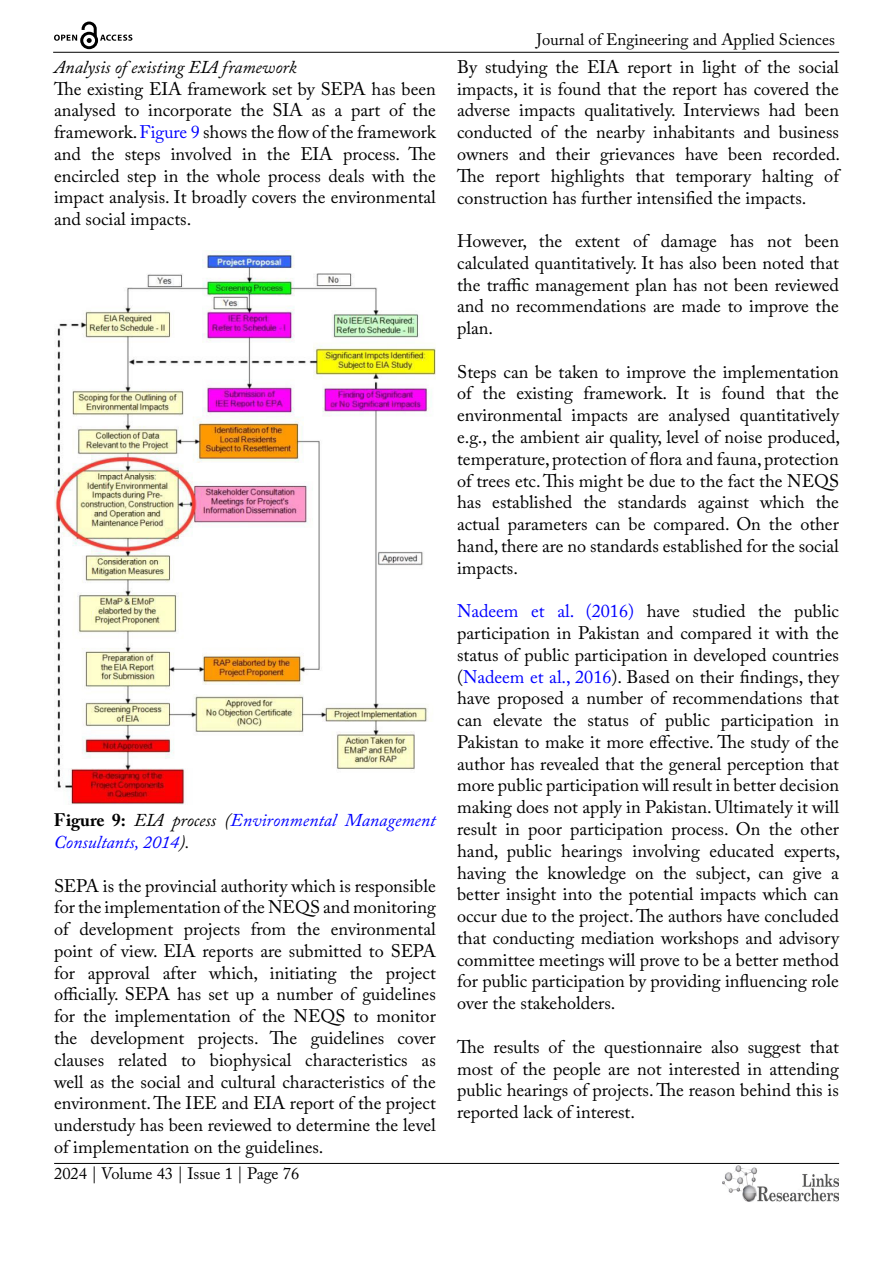
<style>
.page{position:relative;width:893px;height:1263px;background:#fff}
.page>*{position:absolute;margin:0;border:0;box-sizing:border-box;transform-origin:0 0}
.t1{font:18.15px/21.8px "Adobe Caslon Pro";color:#000;text-align:justify}
.t2{font:italic 18px/21.6px "Adobe Caslon Pro";color:#00f}
.t3{font:italic 18px "Adobe Caslon Pro";color:#000}
.t4{font:16.5px "Adobe Caslon Pro";color:#000}
.s1{color:#00f}
.s2{font-weight:700;font-style:normal;color:#000}
.s3{color:#000}
</style>
<div class="page">
<hr style="left:53px;top:52px;width:786px;height:1px;background:#000">
<hr style="left:54px;top:1163px;width:785px;height:1px;background:#000">
<img style="left:722px;top:1166px;width:117px;height:36px">
<svg style="left:54px;top:22px;width:78px;height:27px"></svg>
<img style="left:54px;top:251px;width:382px;height:554px">
<p class="t3" style="left:54px;top:56px;width:244px">Analysis of existing EIA framework</p>
<p class="t1" style="left:54px;top:77px;width:383px">The existing EIA framework set by SEPA has been analysed to incorporate the SIA as a part of the framework. <span class="s1">Figure 9</span> shows the flow of the framework and the steps involved in the EIA process. The encircled step in the whole process deals with the impact analysis. It broadly covers the environmental and social impacts.</p>
<p class="t2" style="left:54px;top:809px;width:383px"><span class="s2">Figure 9:</span> <span class="s3">EIA process (</span>Environmental Management<br>Consultants, 2014<span class="s3">).</span></p>
<p class="t1" style="left:54px;top:874px;width:383px">SEPA is the provincial authority which is responsible for the implementation of the NEQS and monitoring of development projects from the environmental point of view. EIA reports are submitted to SEPA for approval after which, initiating the project officially. SEPA has set up a number of guidelines for the implementation of the NEQS to monitor the development projects. The guidelines cover clauses related to biophysical characteristics as well as the social and cultural characteristics of the environment. The IEE and EIA report of the project understudy has been reviewed to determine the level of implementation on the guidelines.</p>
<p class="t4" style="left:54px;top:1164px;width:247px">2024 | Volume 43 | Issue 1 | Page 76</p>
<p class="t4" style="left:537px;top:30px;width:300px">Journal of Engineering and Applied Sciences</p>
<p class="t1" style="left:457px;top:56px;width:385px">By studying the EIA report in light of the social impacts, it is found that the report has covered the adverse impacts qualitatively. Interviews had been conducted of the nearby inhabitants and business owners and their grievances have been recorded.<br>The report highlights that temporary halting of construction has further intensified the impacts.</p>
<p class="t1" style="left:457px;top:230px;width:383px">However, the extent of damage has not been calculated quantitatively. It has also been noted that the traffic management plan has not been reviewed and no recommendations are made to improve the plan.</p>
<p class="t1" style="left:457px;top:361px;width:385px">Steps can be taken to improve the implementation of the existing framework. It is found that the environmental impacts are analysed quantitatively e.g., the ambient air quality, level of noise produced, temperature, protection of flora and fauna, protection of trees etc. This might be due to the fact the NEQS has established the standards against which the actual parameters can be compared. On the other hand, there are no standards established for the social impacts.</p>
<p class="t1" style="left:457px;top:600px;width:385px"><span class="s1">Nadeem et al. (2016)</span> have studied the public participation in Pakistan and compared it with the status of public participation in developed countries (<span class="s1">Nadeem et al., 2016</span>). Based on their findings, they have proposed a number of recommendations that can elevate the status of public participation in Pakistan to make it more effective. The study of the author has revealed that the general perception that more public participation will result in better decision making does not apply in Pakistan. Ultimately it will result in poor participation process. On the other hand, public hearings involving educated experts, having the knowledge on the subject, can give a better insight into the potential impacts which can occur due to the project. The authors have concluded that conducting mediation workshops and advisory committee meetings will prove to be a better method for public participation by providing influencing role over the stakeholders.</p>
<p class="t1" style="left:457px;top:1035px;width:383px">The results of the questionnaire also suggest that most of the people are not interested in attending public hearings of projects. The reason behind this is reported lack of interest.</p>
</div>
